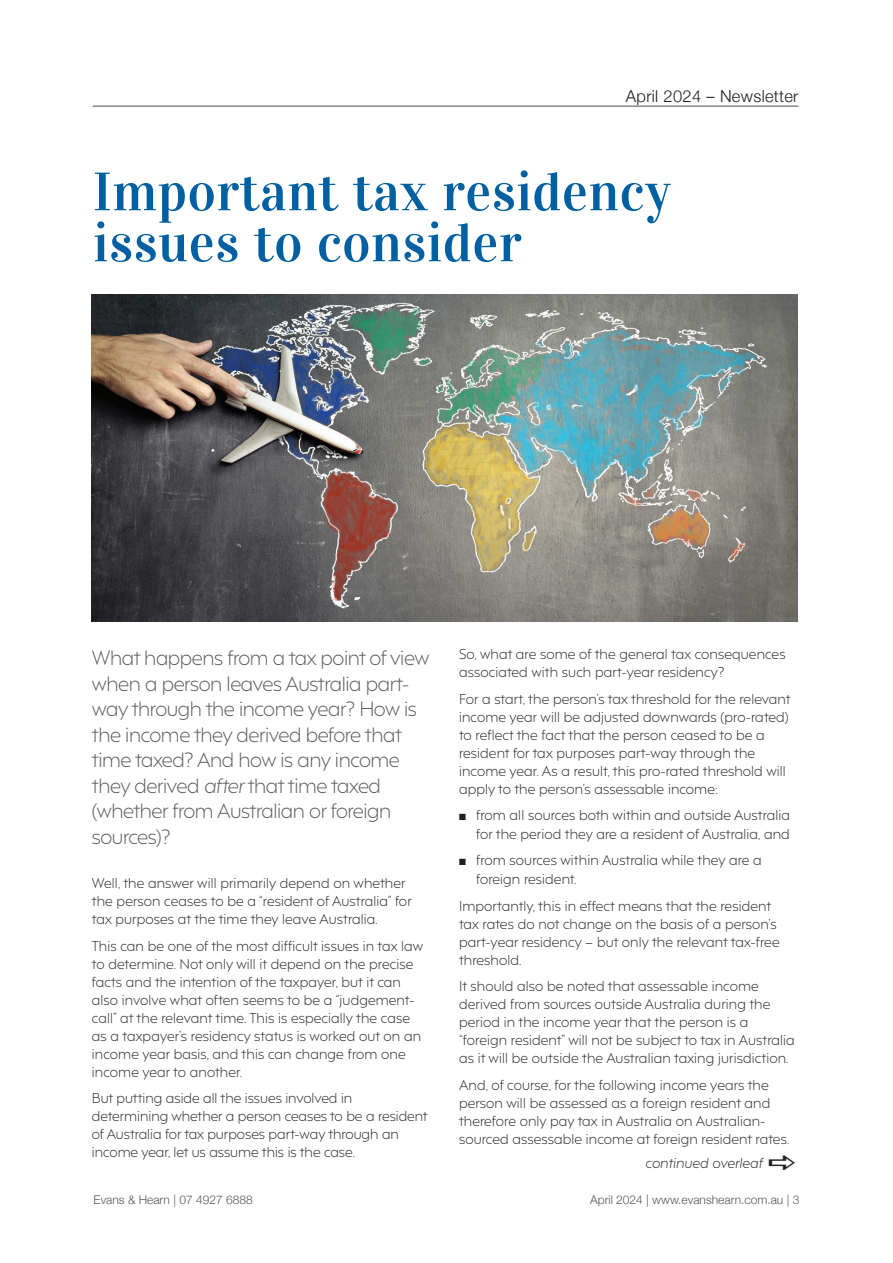
<style>
.page{position:relative;width:893px;height:1263px;background:#fff}
.page>*{position:absolute;margin:0;border:0;box-sizing:border-box;transform-origin:0 0}
.t1{font:54px/51px "Vidaloka";letter-spacing:.01em;color:#0060a2}
.t2{font:300 19.5px/25.5px "F37 Hooj";letter-spacing:-.02em;color:#57585a}
.t3{font:300 16.5px "Helvetica Neue";letter-spacing:.02em;color:#231f20}
.t4{font:300 13.5px/18px "F37 Hooj";letter-spacing:.01em;color:#231f20}
.t5{font:italic 300 13.5px "F37 Hooj";letter-spacing:.01em;color:#231f20}
.t6{font:300 12px "Helvetica Neue";color:#57585a}
.s1{font-style:italic}
</style>
<div class="page">
<hr style="left:93px;top:106px;width:705px;height:1px;background:#231f20">
<img style="left:92px;top:294px;width:706px;height:327px">
<p class="t3" style="left:626px;top:83px;width:174px">April 2024 – Newsletter</p>
<h1 class="t1" style="left:93px;top:167px;width:579px">Important tax residency issues to consider</h1>
<p class="t2" style="left:92px;top:643px;width:339px">What happens from a tax point of view when a person leaves Australia part&shy;way through the income year? How is the income they derived before that time taxed? And how is any income they derived <span class="s1">after</span> that time taxed (whether from Australian or foreign sources)?</p>
<p class="t4" style="left:92px;top:873px;width:321px">Well, the answer will primarily depend on whether the person ceases to be a “resident of Australia” for tax purposes at the time they leave Australia.</p>
<p class="t4" style="left:92px;top:935px;width:333px">This can be one of the most difficult issues in tax law to determine. Not only will it depend on the precise facts and the intention of the taxpayer, but it can also involve what often seems to be a “judgement&shy;call” at the relevant time. This is especially the case as a taxpayer’s residency status is worked out on an income year basis, and this can change from one income year to another.</p>
<p class="t4" style="left:92px;top:1088px;width:337px">But putting aside all the issues involved in determining whether a person ceases to be a resident of Australia for tax purposes part-way through an income year, let us assume this is the case.</p>
<p class="t4" style="left:459px;top:644px;width:328px">So, what are some of the general tax consequences associated with such part-year residency?</p>
<p class="t4" style="left:459px;top:688px;width:333px">For a start, the person’s tax threshold for the relevant income year will be adjusted downwards (pro-rated) to reflect the fact that the person ceased to be a resident for tax purposes part-way through the income year. As a result, this pro-rated threshold will apply to the person’s assessable income:</p>
<p class="t4" style="left:459px;top:803px;width:333px;line-height:19.5px;text-align:right">■ from all sources both within and outside Australia for the period they are a resident of Australia, and</p>
<p class="t4" style="left:476px;top:849px;width:287px;line-height:19.5px;text-indent:-17px">■ from sources within Australia while they are a foreign resident.</p>
<p class="t4" style="left:459px;top:895px;width:322px">Importantly, this in effect means that the resident tax rates do not change on the basis of a person’s part-year residency – but only the relevant tax-free threshold.</p>
<p class="t4" style="left:459px;top:976px;width:337px">It should also be noted that assessable income derived from sources outside Australia during the period in the income year that the person is a “foreign resident” will not be subject to tax in Australia as it will be outside the Australian taxing jurisdiction.</p>
<p class="t4" style="left:459px;top:1074px;width:332px">And, of course, for the following income years the person will be assessed as a foreign resident and therefore only pay tax in Australia on Australian&shy;sourced assessable income at foreign resident rates.</p>
<p class="t5" style="left:645px;top:1151px;width:119px">continued overleaf</p>
<p class="t6" style="left:94px;top:1190px;width:161px">Evans &amp; Hearn | 07 4927 6888</p>
<p class="t6" style="left:590px;top:1190px;width:211px">April 2024 | www.evanshearn.com.au | 3</p>
</div>
